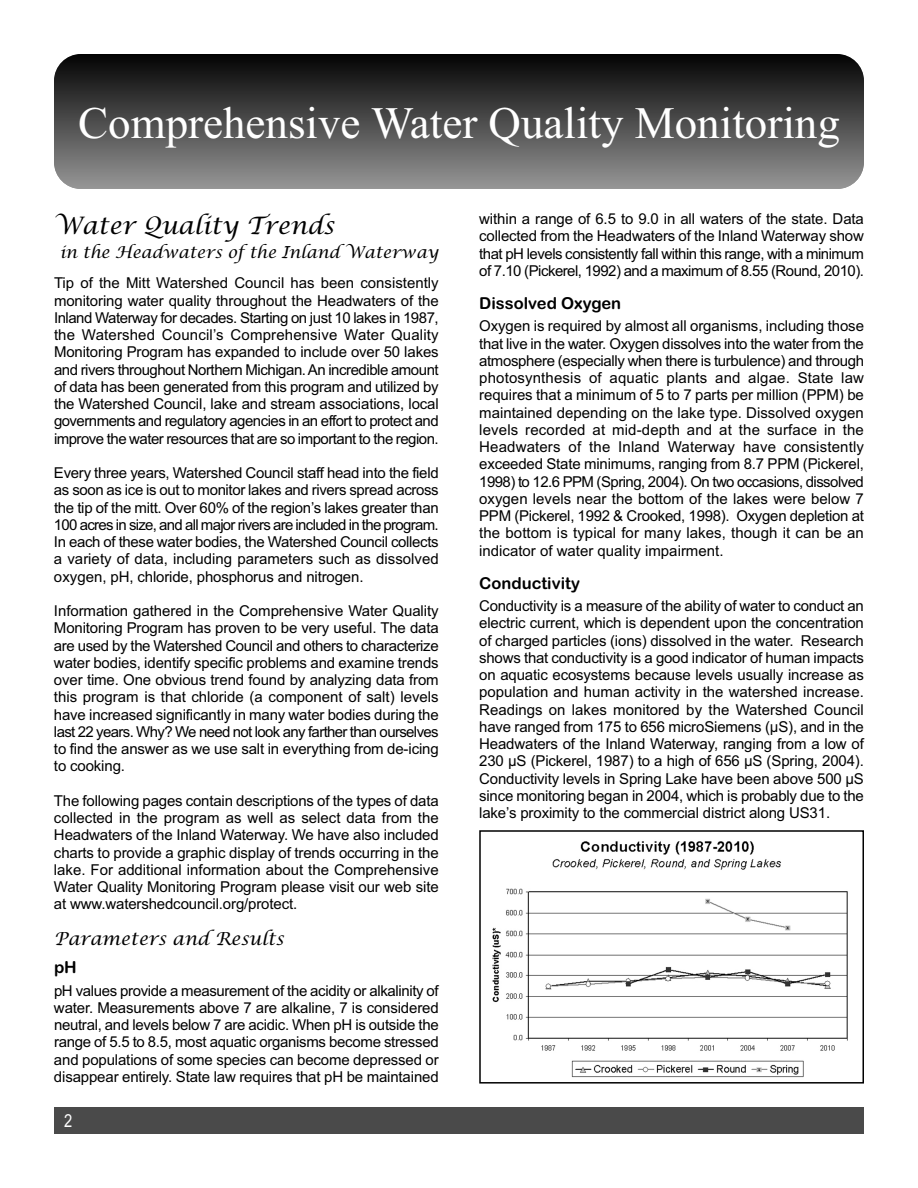
<style>
.page{position:relative;width:918px;height:1188px;background:#fff}
.page>*{position:absolute;margin:0;border:0;box-sizing:border-box;transform-origin:0 0}
.t1{font:45px "Times New Roman";color:#fff}
.t2{font:italic 24px "Lucida Calligraphy";color:#000}
.t3{font:italic 18px "Lucida Calligraphy";color:#000}
.t4{font:18px "Arial Narrow";color:#fff}
.t5{font:italic 16.5px "Lucida Calligraphy";letter-spacing:-.005em;color:#000}
.t6{font:16.5px "Arial Rounded MT Bold";color:#000}
.t7{font:15px/17.2px "Arial";letter-spacing:-.01em;color:#000;text-align:justify}
</style>
<div class="page">
<div style="left:54px;top:1107px;width:810px;height:27px;background:#4a4a4a"></div>
<div style="left:54px;top:54px;width:810px;height:135px;background:linear-gradient(to bottom,#030303,#969696);border-radius:27px"></div>
<img style="left:492px;top:841px;width:356px;height:237px">
<div style="left:479px;top:830px;width:385px;height:254px;border:2px solid #000"></div>
<h1 class="t1" style="left:78px;top:97px;width:763px">Comprehensive Water Quality Monitoring</h1>
<h2 class="t2" style="left:54px;top:211px;width:282px">Water Quality Trends</h2>
<p class="t5" style="left:59px;top:243px;width:381px">in the Headwaters of the Inland Waterway</p>
<p class="t7" style="left:54px;top:275px;width:386px">Tip of the Mitt Watershed Council has been consistently monitoring water quality throughout the Headwaters of the Inland Waterway for decades. Starting on just 10 lakes in 1987, the Watershed Council’s Comprehensive Water Quality Monitoring Program has expanded to include over 50 lakes and rivers throughout Northern Michigan.An incredible amount of data has been generated from this program and utilized by the Watershed Council, lake and stream associations, local governments and regulatory agencies in an effort to protect and improve the water resources that are so important to the region.</p>
<p class="t7" style="left:54px;top:464px;width:386px">Every three years, Watershed Council staff head into the field as soon as ice is out to monitor lakes and rivers spread across the tip of the mitt. Over 60% of the region’s lakes greater than 100 acres in size, and all major rivers are included in the program.<br>In each of these water bodies, the Watershed Council collects a variety of data, including parameters such as dissolved oxygen, pH, chloride, phosphorus and nitrogen.</p>
<p class="t7" style="left:54px;top:602px;width:386px">Information gathered in the Comprehensive Water Quality Monitoring Program has proven to be very useful. The data are used by the Watershed Council and others to characterize water bodies, identify specific problems and examine trends over time. One obvious trend found by analyzing data from this program is that chloride (a component of salt) levels have increased significantly in many water bodies during the last 22 years. Why? We need not look any farther than ourselves to find the answer as we use salt in everything from de-icing to cooking.</p>
<p class="t7" style="left:54px;top:792px;width:386px">The following pages contain descriptions of the types of data collected in the program as well as select data from the Headwaters of the Inland Waterway. We have also included charts to provide a graphic display of trends occurring in the lake. For additional information about the Comprehensive Water Quality Monitoring Program please visit our web site at www.watershedcouncil.org/protect.</p>
<p class="t3" style="left:54px;top:929px;width:231px">Parameters and Results</p>
<p class="t6" style="left:54px;top:958px;width:24px">pH</p>
<p class="t7" style="left:54px;top:982px;width:386px">pH values provide a measurement of the acidity or alkalinity of water. Measurements above 7 are alkaline, 7 is considered neutral, and levels below 7 are acidic. When pH is outside the range of 5.5 to 8.5, most aquatic organisms become stressed and populations of some species can become depressed or disappear entirely. State law requires that pH be maintained</p>
<p class="t4" style="left:64px;top:1110px;width:10px">2</p>
<p class="t7" style="left:479px;top:210px;width:386px">within a range of 6.5 to 9.0 in all waters of the state. Data collected from the Headwaters of the Inland Waterway show that pH levels consistently fall within this range, with a minimum of 7.10 (Pickerel, 1992) and a maximum of 8.55 (Round, 2010).</p>
<p class="t6" style="left:479px;top:294px;width:144px">Dissolved Oxygen</p>
<p class="t7" style="left:479px;top:318px;width:386px">Oxygen is required by almost all organisms, including those that live in the water. Oxygen dissolves into the water from the atmosphere (especially when there is turbulence) and through photosynthesis of aquatic plants and algae. State law requires that a minimum of 5 to 7 parts per million (PPM) be maintained depending on the lake type. Dissolved oxygen levels recorded at mid-depth and at the surface in the Headwaters of the Inland Waterway have consistently exceeded State minimums, ranging from 8.7 PPM (Pickerel, 1998) to 12.6 PPM (Spring, 2004). On two occasions, dissolved oxygen levels near the bottom of the lakes were below 7<br>PPM (Pickerel, 1992 &amp; Crooked, 1998). Oxygen depletion at the bottom is typical for many lakes, though it can be an indicator of water quality impairment.</p>
<p class="t6" style="left:479px;top:573px;width:102px">Conductivity</p>
<p class="t7" style="left:479px;top:597px;width:386px">Conductivity is a measure of the ability of water to conduct an electric current, which is dependent upon the concentration of charged particles (ions) dissolved in the water. Research shows that conductivity is a good indicator of human impacts on aquatic ecosystems because levels usually increase as population and human activity in the watershed increase.<br>Readings on lakes monitored by the Watershed Council have ranged from 175 to 656 microSiemens (µS), and in the Headwaters of the Inland Waterway, ranging from a low of 230 µS (Pickerel, 1987) to a high of 656 µS (Spring, 2004).<br>Conductivity levels in Spring Lake have been above 500 µS since monitoring began in 2004, which is probably due to the lake’s proximity to the commercial district along US31.</p>
</div>
